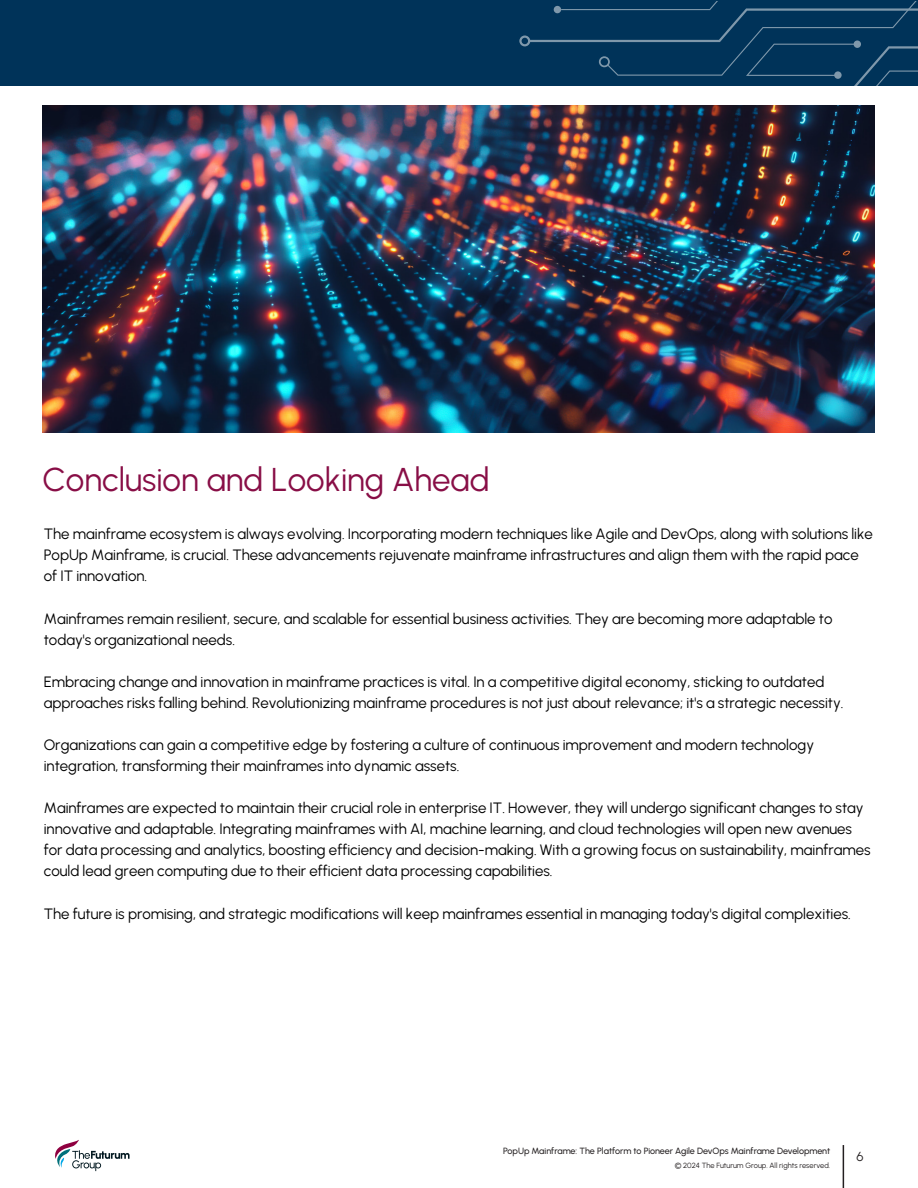
<style>
.page{position:relative;width:918px;height:1188px;background:#fff}
.page>*{position:absolute;margin:0;border:0;box-sizing:border-box;transform-origin:0 0}
.WH_Introduction_Header{font:33px "Urbanist";color:#880e46}
.footnote{font:15px/21px "Urbanist";color:#000001}
.t1{font:13.05px "Urbanist";color:#231f20}
.t2{font:500 9px "Urbanist";letter-spacing:-.005em;color:#231f20}
.t3{font:7.5px "Urbanist";color:#231f20}
</style>
<div class="page">
<div style="left:0;top:0;width:918px;height:85px;background:#003359"></div>
<svg style="left:519px;top:2px;width:399px;height:84px"></svg>
<svg style="left:55px;top:1140px;width:75px;height:31px"></svg>
<hr style="left:843px;top:1145px;width:1px;height:43px;background:#231f20">
<img style="left:43px;top:105px;width:831px;height:328px">
<p class="WH_Introduction_Header" style="left:43px;top:457px;width:449px">Conclusion and Looking Ahead</p>
<p class="footnote" style="left:44px;top:523px;width:831px">The mainframe ecosystem is always evolving. Incorporating modern techniques like Agile and DevOps, along with solutions like<br>PopUp Mainframe, is crucial. These advancements rejuvenate mainframe infrastructures and align them with the rapid pace of IT innovation.</p>
<p class="footnote" style="left:44px;top:607px;width:790px">Mainframes remain resilient, secure, and scalable for essential business activities. They are becoming more adaptable to today's organizational needs.</p>
<p class="footnote" style="left:44px;top:671px;width:801px">Embracing change and innovation in mainframe practices is vital. In a competitive digital economy, sticking to outdated approaches risks falling behind. Revolutionizing mainframe procedures is not just about relevance; it's a strategic necessity.</p>
<p class="footnote" style="left:44px;top:734px;width:772px">Organizations can gain a competitive edge by fostering a culture of continuous improvement and modern technology integration, transforming their mainframes into dynamic assets.</p>
<p class="footnote" style="left:44px;top:797px;width:828px">Mainframes are expected to maintain their crucial role in enterprise IT. However, they will undergo significant changes to stay innovative and adaptable. Integrating mainframes with AI, machine learning, and cloud technologies will open new avenues for data processing and analytics, boosting efficiency and decision-making. With a growing focus on sustainability, mainframes could lead green computing due to their efficient data processing capabilities.</p>
<p class="footnote" style="left:44px;top:903px;width:809px">The future is promising, and strategic modifications will keep mainframes essential in managing today's digital complexities.</p>
<p class="t2" style="left:503px;top:1144px;width:329px">PopUp Mainframe: The Platform to Pioneer Agile DevOps Mainframe Development</p>
<p class="t3" style="left:675px;top:1160px;width:157px">© 2024 The Futurum Group. All rights reserved.</p>
<p class="t1" style="left:856px;top:1148px;width:9px">6</p>
</div>
